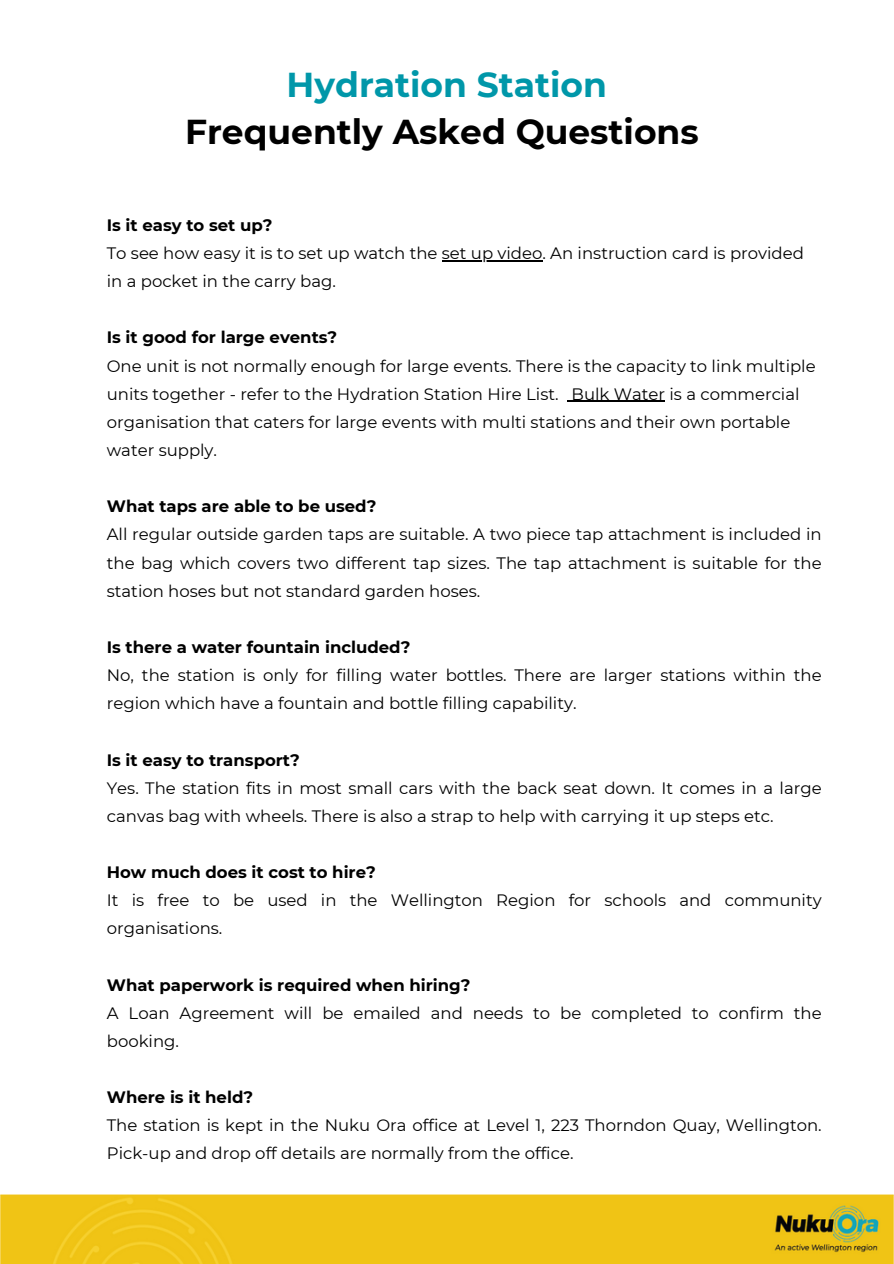
<style>
.page{position:relative;width:894px;height:1264px;background:#fff}
.page>*{position:absolute;margin:0;border:0;box-sizing:border-box;transform-origin:0 0}
.t1{font:700 34.5px/47.2px "Montserrat";color:#000;text-align:center}
.t2{font:16.5px/28.2px "Montserrat";color:#000}
.t3{font:700 16.5px "Montserrat";color:#000}
.s1{color:#0097a9}
</style>
<div class="page">
<img style="left:0;top:1194px;width:893px;height:69px">
<hr style="left:442px;top:260px;width:100px;height:1px;background:#000">
<hr style="left:571px;top:401px;width:94px;height:1px;background:#000">
<h1 class="t1" style="left:185px;top:61px;width:515px"><span class="s1">Hydration Station<br></span>Frequently Asked Questions</h1>
<p class="t3" style="left:107px;top:215px;width:167px">Is it easy to set up?</p>
<p class="t2" style="left:107px;top:239px;width:698px">To see how easy it is to set up watch the set up video. An instruction card is provided</p>
<p class="t2" style="left:107px;top:267px;width:230px">in a pocket in the carry bag.</p>
<p class="t3" style="left:107px;top:327px;width:232px">Is it good for large events?</p>
<p class="t2" style="left:107px;top:351px;width:710px">One unit is not normally enough for large events. There is the capacity to link multiple units together - refer to the Hydration Station Hire List. Bulk Water is a commercial organisation that caters for large events with multi stations and their own portable water supply.</p>
<p class="t3" style="left:107px;top:496px;width:271px">What taps are able to be used?</p>
<p class="t2" style="left:107px;top:520px;width:716px;text-align:justify">All regular outside garden taps are suitable. A two piece tap attachment is included in the bag which covers two different tap sizes. The tap attachment is suitable for the station hoses but not standard garden hoses.</p>
<p class="t3" style="left:107px;top:637px;width:305px">Is there a water fountain included?</p>
<p class="t2" style="left:107px;top:661px;width:716px">No, the station is only for filling water bottles. There are larger stations within the region which have a fountain and bottle filling capability.</p>
<p class="t3" style="left:107px;top:749px;width:194px">Is it easy to transport?</p>
<p class="t2" style="left:107px;top:773px;width:716px">Yes. The station fits in most small cars with the back seat down. It comes in a large canvas bag with wheels. There is also a strap to help with carrying it up steps etc.</p>
<p class="t3" style="left:107px;top:862px;width:270px">How much does it cost to hire?</p>
<p class="t2" style="left:107px;top:886px;width:716px">It is free to be used in the Wellington Region for schools and community organisations.</p>
<p class="t3" style="left:107px;top:974px;width:365px">What paperwork is required when hiring?</p>
<p class="t2" style="left:107px;top:998px;width:716px">A Loan Agreement will be emailed and needs to be completed to confirm the booking.</p>
<p class="t3" style="left:107px;top:1087px;width:148px">Where is it held?</p>
<p class="t2" style="left:107px;top:1111px;width:716px">The station is kept in the Nuku Ora office at Level 1, 223 Thorndon Quay, Wellington.<br>Pick-up and drop off details are normally from the office.</p>
</div>
